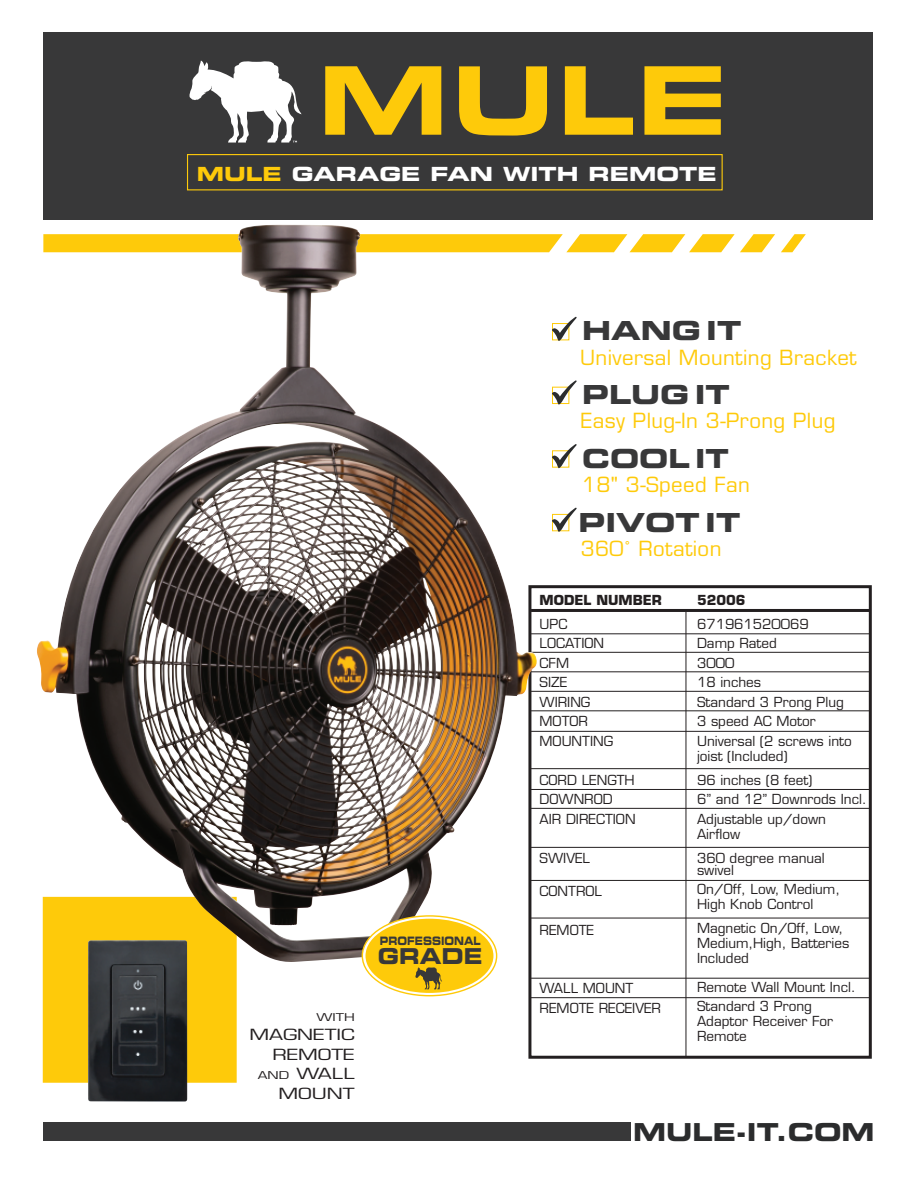
<style>
.page{position:relative;width:918px;height:1188px;background:#fff}
.page>*{position:absolute;margin:0;border:0;box-sizing:border-box;transform-origin:0 0}
.t1{font:26.25px "Eurostile LT Std Bold Ex 2";color:#383839;scale:1.04 1}
.t2{font:26.25px "Eurostile LT Std Bold Ex 2";color:#383839}
.t3{font:24.75px "Eurostile LT Std Bold Ex 2";color:#2b2c2d}
.t4{font:21.9px "Eurostile LT Std Bold Ex 2";color:#383839;scale:.91 1}
.t5{font:20.4px "Eurostile LT Std";letter-spacing:.02em;color:#feca0a}
.t6{font:19.5px "Eurostile LT Std Bold Ex 2";color:#fff;scale:1.05 1}
.t7{font:15px/19.5px "Eurostile LT Std";color:#231f20;text-align:right;scale:1.36 1}
.t8{font:13.5px/19.5px "Eurostile LT Std";color:#231f20}
.t9{font:700 13.5px "Eurostile LT Std";color:#231f20}
.t10{font:11.55px "Eurostile LT Std Bold Ex 2";color:#383839;scale:.75 1}
.t11{font:10.5px "Eurostile LT Std";color:#231f20;scale:1.36 1}
.s1{color:#feca0a}
.s2{font-size:10.5px}
</style>
<div class="page">
<div style="left:43px;top:963px;width:194px;height:120px;background:#feca0a"></div>
<div style="left:43px;top:32px;width:830px;height:187px;background:#383839"></div>
<svg style="left:459px;top:66px;width:88px;height:70px"></svg>
<svg style="left:644px;top:66px;width:77px;height:69px"></svg>
<svg style="left:325px;top:66px;width:116px;height:69px"></svg>
<svg style="left:565px;top:66px;width:68px;height:69px"></svg>
<svg style="left:189px;top:60px;width:113px;height:83px"></svg>
<svg style="left:538px;top:234px;width:237px;height:18px"></svg>
<svg style="left:781px;top:234px;width:25px;height:18px"></svg>
<div style="left:187px;top:154px;width:536px;height:36px;border:1px solid #feca0a"></div>
<div style="left:528px;top:585px;width:344px;height:474px;border:3px solid #231f20"></div>
<hr style="left:531px;top:633px;width:339px;height:1px;background:#231f20">
<hr style="left:531px;top:652px;width:339px;height:1px;background:#231f20">
<hr style="left:531px;top:671px;width:339px;height:1px;background:#231f20">
<hr style="left:531px;top:691px;width:339px;height:1px;background:#231f20">
<hr style="left:531px;top:710px;width:339px;height:1px;background:#231f20">
<hr style="left:531px;top:768px;width:339px;height:1px;background:#231f20">
<hr style="left:531px;top:808px;width:339px;height:1px;background:#231f20">
<hr style="left:531px;top:847px;width:339px;height:1px;background:#231f20">
<hr style="left:531px;top:880px;width:339px;height:1px;background:#231f20">
<hr style="left:531px;top:918px;width:339px;height:1px;background:#231f20">
<hr style="left:530px;top:997px;width:339px;height:1px;background:#231f20">
<hr style="left:531px;top:978px;width:339px;height:1px;background:#231f20">
<hr style="left:686px;top:612px;width:1px;height:445px;background:#231f20">
<hr style="left:531px;top:731px;width:339px;height:1px;background:#231f20">
<hr style="left:531px;top:789px;width:339px;height:1px;background:#231f20">
<hr style="left:531px;top:609px;width:339px;height:3px;background:#231f20">
<svg style="left:552px;top:317px;width:25px;height:24px"></svg>
<svg style="left:552px;top:380px;width:25px;height:25px"></svg>
<svg style="left:552px;top:444px;width:25px;height:24px"></svg>
<svg style="left:552px;top:507px;width:25px;height:25px"></svg>
<div style="left:43px;top:1123px;width:588px;height:18px;background:#383839"></div>
<img style="left:37px;top:228px;width:501px;height:735px">
<svg style="left:362px;top:916px;width:135px;height:80px"></svg>
<div style="left:366px;top:919px;width:127px;height:74px;background:#feca0a;border-radius:50%"></div>
<svg style="left:415px;top:967px;width:27px;height:22px"></svg>
<img style="left:88px;top:940px;width:99px;height:162px">
<h3 class="t6" style="left:197px;top:160px;width:497px"><span class="s1">MULE</span> GARAGE FAN WITH REMOTE</h3>
<h1 class="t1" style="left:582px;top:312px;width:155px">HANG IT</h1>
<h3 class="t5" style="left:580px;top:346px;width:278px">Universal Mounting Bracket</h3>
<h1 class="t1" style="left:582px;top:376px;width:144px">PLUG IT</h1>
<h3 class="t5" style="left:581px;top:409px;width:256px">Easy Plug-In 3-Prong Plug</h3>
<h1 class="t2" style="left:582px;top:440px;width:148px">COOL IT</h1>
<h3 class="t5" style="left:582px;top:472px;width:170px">18" 3-Speed Fan</h3>
<h1 class="t1" style="left:578px;top:504px;width:157px">PIVOT IT</h1>
<p class="t11" style="left:316px;top:1010px;width:30px">WITH</p>
<p class="t7" style="left:249px;top:1025px;width:79px">MAGNETIC<br>REMOTE<br><span class="s2">AND</span> WALL<br>MOUNT</p>
<p class="t10" style="left:380px;top:932px;width:136px">PROFESSIONAL</p>
<h3 class="t4" style="left:378px;top:940px;width:116px">GRADE</h3>
<h3 class="t5" style="left:581px;top:536px;width:142px">360˚ Rotation</h3>
<p class="t9" style="left:540px;top:591px;width:124px">MODEL NUMBER</p>
<p class="t8" style="left:540px;top:614px;width:75px">UPC<br>LOCATION<br>CFM<br>SIZE<br>WIRING<br>MOTOR<br>MOUNTING</p>
<p class="t8" style="left:540px;top:770px;width:97px">CORD LENGTH<br>DOWNROD<br>AIR DIRECTION</p>
<p class="t8" style="left:540px;top:848px;width:52px">SWIVEL</p>
<p class="t8" style="left:540px;top:881px;width:64px">CONTROL</p>
<p class="t8" style="left:540px;top:920px;width:56px">REMOTE</p>
<p class="t8" style="left:540px;top:979px;width:123px">WALL MOUNT<br>REMOTE RECEIVER</p>
<p class="t9" style="left:697px;top:591px;width:50px">52006</p>
<p class="t8" style="left:697px;top:614px;width:156px">671961520069<br>Damp Rated<br>3000<br>18 inches<br>Standard 3 Prong Plug<br>3 speed AC Motor<br>Universal (2 screws into</p>
<p class="t8" style="left:697px;top:744px;width:117px;line-height:24px">joist (Included)<br>96 inches (8 feet)</p>
<p class="t8" style="left:697px;top:790px;width:171px">6” and 12” Downrods Incl.<br>Adjustable up/down</p>
<p class="t8" style="left:697px;top:822px;width:129px;line-height:24px">Airflow<br>360 degree manual</p>
<p class="t8" style="left:697px;top:860px;width:144px">swivel<br>On/Off, Low, Medium,</p>
<p class="t8" style="left:697px;top:892px;width:148px;line-height:24px">High Knob Control<br>Magnetic On/Off, Low,</p>
<p class="t8" style="left:697px;top:936px;width:154px;line-height:15px">Medium,High, Batteries<br>Included</p>
<p class="t8" style="left:697px;top:977px;width:160px">Remote Wall Mount Incl.<br>Standard 3 Prong</p>
<p class="t8" style="left:697px;top:1014px;width:138px;line-height:15px">Adaptor Receiver For<br>Remote</p>
<h2 class="t3" style="left:633px;top:1114px;width:243px">MULE-IT.COM</h2>
</div>
